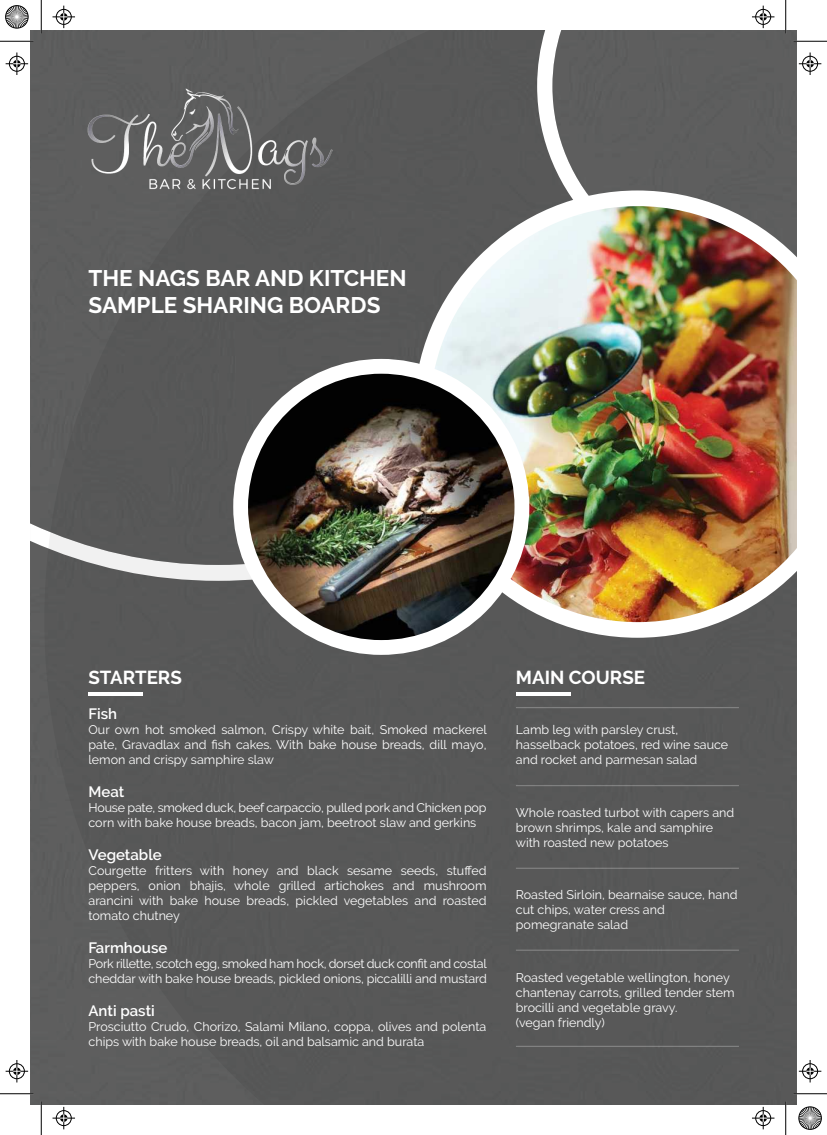
<style>
.page{position:relative;width:827px;height:1135px;background:#fff}
.page>*{position:absolute;margin:0;border:0;box-sizing:border-box;transform-origin:0 0}
.t1{font:700 22.5px/27px "Raleway";color:#fff}
.t2{font:700 18.75px "Raleway";color:#fff}
.t3{font:600 15px "Raleway";color:#fff}
.t4{font:12.5px/15px "Raleway";color:#fff}
.t5{font:12.5px/15px "Raleway";letter-spacing:-.02em;color:#fff}
</style>
<div class="page">
<div style="left:30px;top:30px;width:14px;height:535px;background:#5e5e5e"></div>
<div style="left:44px;top:30px;width:753px;height:1075px;background:#585858"></div>
<svg style="left:537px;top:30px;width:15px;height:160px"></svg>
<img style="left:70px;top:67px;width:264px;height:162px">
<div style="left:552px;top:30px;width:245px;height:160px;background:#5e5e5e"></div>
<svg style="left:414px;top:190px;width:383px;height:448px;fill:#585858"></svg>
<img style="left:434px;top:206px;width:363px;height:416px">
<svg style="left:233px;top:359px;width:296px;height:296px"></svg>
<img style="left:248px;top:374px;width:266px;height:266px;border-radius:133px">
<hr style="left:89px;top:692px;width:54px;height:4px;background:#fff">
<hr style="left:517px;top:692px;width:54px;height:4px;background:#fff">
<hr style="left:516px;top:785px;width:223px;height:1px;background:#fff">
<hr style="left:516px;top:707px;width:223px;height:1px;background:#fff">
<hr style="left:516px;top:868px;width:223px;height:1px;background:#fff">
<hr style="left:516px;top:949px;width:223px;height:2px;background:#fff">
<hr style="left:516px;top:1046px;width:223px;height:1px;background:#fff">
<hr style="left:0;top:41px;width:34px;height:1px;background:#000">
<hr style="left:793px;top:41px;width:34px;height:1px;background:#000">
<hr style="left:0;top:1093px;width:34px;height:1px;background:#000">
<hr style="left:793px;top:1093px;width:34px;height:1px;background:#000">
<hr style="left:41px;top:0;width:1px;height:34px;background:#000">
<hr style="left:41px;top:1101px;width:1px;height:34px;background:#000">
<hr style="left:785px;top:0;width:1px;height:34px;background:#000">
<hr style="left:785px;top:1101px;width:1px;height:34px;background:#000">
<svg style="left:52px;top:6px;width:23px;height:22px"></svg>
<svg style="left:752px;top:6px;width:22px;height:22px"></svg>
<svg style="left:52px;top:1107px;width:23px;height:22px"></svg>
<svg style="left:752px;top:1107px;width:22px;height:22px"></svg>
<svg style="left:6px;top:52px;width:22px;height:23px"></svg>
<svg style="left:6px;top:1060px;width:22px;height:22px"></svg>
<svg style="left:798px;top:52px;width:23px;height:23px"></svg>
<svg style="left:798px;top:1060px;width:23px;height:22px"></svg>
<svg style="left:5px;top:5px;width:24px;height:24px"></svg>
<svg style="left:798px;top:1106px;width:24px;height:24px"></svg>
<h1 class="t1" style="left:88px;top:265px;width:319px">THE NAGS BAR AND KITCHEN<br>SAMPLE SHARING BOARDS</h1>
<h2 class="t2" style="left:88px;top:666px;width:95px">STARTERS</h2>
<h2 class="t2" style="left:516px;top:667px;width:131px">MAIN COURSE</h2>
<p class="t3" style="left:88px;top:705px;width:30px">Fish</p>
<p class="t4" style="left:88px;top:722px;width:400px;text-align:justify">Our own hot smoked salmon, Crispy white bait, Smoked mackerel pate, Gravadlax and fish cakes. With bake house breads, dill mayo, lemon and crispy samphire slaw</p>
<p class="t3" style="left:88px;top:783px;width:37px">Meat</p>
<p class="t4" style="left:88px;top:800px;width:399px">House pate, smoked duck, beef carpaccio, pulled pork and Chicken pop corn with bake house breads, bacon jam, beetroot slaw and gerkins</p>
<p class="t3" style="left:88px;top:846px;width:75px">Vegetable</p>
<p class="t4" style="left:88px;top:863px;width:399px;text-align:justify">Courgette fritters with honey and black sesame seeds, stuffed peppers, onion bhajis, whole grilled artichokes and mushroom arancini with bake house breads, pickled vegetables and roasted tomato chutney</p>
<p class="t3" style="left:88px;top:939px;width:80px">Farmhouse</p>
<p class="t5" style="left:88px;top:956px;width:400px">Pork rillette, scotch egg, smoked ham hock, dorset duck confit and costal cheddar with bake house breads, pickled onions, piccalilli and mustard</p>
<p class="t3" style="left:88px;top:1002px;width:68px">Anti pasti</p>
<p class="t4" style="left:88px;top:1019px;width:399px">Prosciutto Crudo, Chorizo, Salami Milano, coppa, olives and polenta chips with bake house breads, oil and balsamic and burata</p>
<p class="t4" style="left:516px;top:722px;width:214px">Lamb leg with parsley crust, hasselback potatoes, red wine sauce and rocket and parmesan salad</p>
<p class="t4" style="left:516px;top:804px;width:220px">Whole roasted turbot with capers and brown shrimps, kale and samphire with roasted new potatoes</p>
<p class="t4" style="left:516px;top:887px;width:223px">Roasted Sirloin, bearnaise sauce, hand cut chips, water cress and pomegranate salad</p>
<p class="t4" style="left:516px;top:969px;width:220px">Roasted vegetable wellington, honey chantenay carrots, grilled tender stem brocilli and vegetable gravy.<br>(vegan friendly)</p>
</div>
